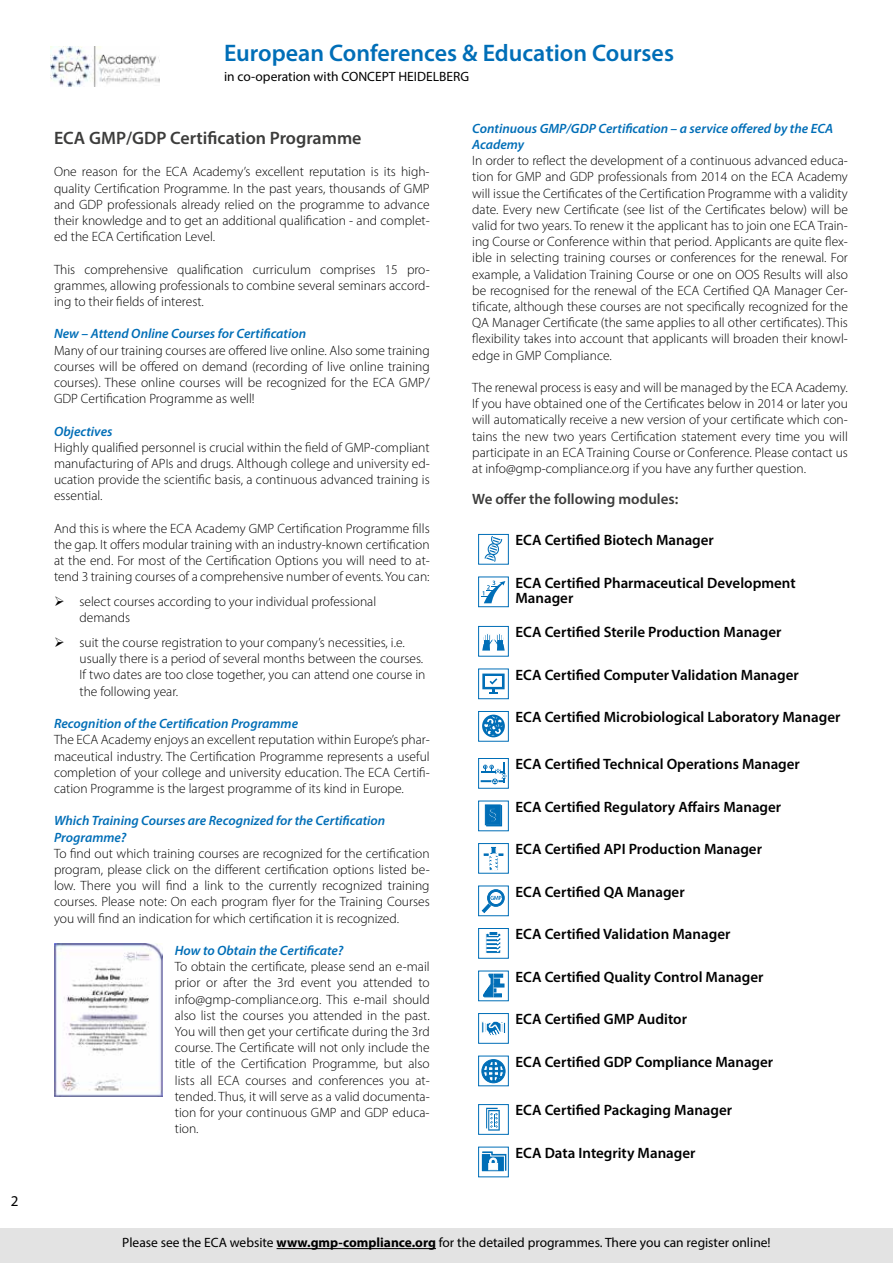
<style>
.page{position:relative;width:893px;height:1263px;background:#fff}
.page>*{position:absolute;margin:0;border:0;box-sizing:border-box;transform-origin:0 0}
.t1{font:600 24px "Myriad Pro";color:#006eb7}
.t2{font:600 18px "Myriad Pro";color:#3c3c3b}
.t3{font:600 15px/15px "Myriad Pro";color:#000}
.t4{font:600 15px "Myriad Pro";color:#3c3c3b}
.t5{font:15px "Myriad Pro";color:#000}
.t6{font:300 13.5px/16.2px "Myriad Pro";color:#000;text-align:justify}
.t7{font:italic 600 13.5px/16.2px "Myriad Pro";color:#006eb7}
.t8{font:13.5px "Myriad Pro";color:#000}
.s1{font-weight:700}
</style>
<div class="page">
<div style="left:0;top:1228px;width:893px;height:35px;background:#e3e3e3"></div>
<hr style="left:277px;top:1248px;width:159px;height:1px;background:#000">
<img style="left:54px;top:944px;width:108px;height:152px">
<div style="left:478px;top:534px;width:31px;height:31px;background:#fff;border:1px solid #006eb7"></div>
<svg style="left:485px;top:536px;width:17px;height:26px"></svg>
<div style="left:478px;top:577px;width:31px;height:30px;background:#fff;border:1px solid #006eb7"></div>
<svg style="left:482px;top:581px;width:23px;height:22px"></svg>
<div style="left:478px;top:626px;width:31px;height:31px;background:#fff;border:1px solid #006eb7"></div>
<svg style="left:482px;top:634px;width:23px;height:16px"></svg>
<div style="left:478px;top:669px;width:31px;height:30px;background:#fff;border:1px solid #006eb7"></div>
<svg style="left:482px;top:673px;width:23px;height:21px"></svg>
<div style="left:478px;top:711px;width:31px;height:31px;background:#fff;border:1px solid #006eb7"></div>
<svg style="left:482px;top:715px;width:23px;height:22px"></svg>
<div style="left:478px;top:758px;width:31px;height:31px;background:#fff;border:1px solid #006eb7"></div>
<svg style="left:481px;top:763px;width:25px;height:21px"></svg>
<div style="left:478px;top:801px;width:31px;height:30px;background:#fff;border:1px solid #006eb7"></div>
<svg style="left:485px;top:804px;width:16px;height:21px"></svg>
<svg style="left:486px;top:805px;width:16px;height:22px"></svg>
<div style="left:478px;top:843px;width:31px;height:30px;background:#fff;border:1px solid #006eb7"></div>
<svg style="left:483px;top:846px;width:21px;height:24px"></svg>
<div style="left:478px;top:885px;width:31px;height:31px;background:#fff;border:1px solid #006eb7"></div>
<svg style="left:481px;top:889px;width:24px;height:24px"></svg>
<div style="left:478px;top:928px;width:31px;height:31px;background:#fff;border:1px solid #006eb7"></div>
<svg style="left:486px;top:932px;width:15px;height:21px"></svg>
<div style="left:478px;top:971px;width:31px;height:30px;background:#fff;border:1px solid #006eb7"></div>
<svg style="left:483px;top:973px;width:20px;height:25px"></svg>
<div style="left:478px;top:1013px;width:31px;height:31px;background:#fff;border:1px solid #006eb7"></div>
<svg style="left:482px;top:1021px;width:24px;height:15px"></svg>
<div style="left:478px;top:1056px;width:31px;height:30px;background:#fff;border:1px solid #006eb7"></div>
<svg style="left:482px;top:1059px;width:23px;height:24px"></svg>
<div style="left:478px;top:1104px;width:31px;height:31px;background:#fff;border:1px solid #006eb7"></div>
<svg style="left:486px;top:1108px;width:14px;height:22px"></svg>
<div style="left:478px;top:1147px;width:31px;height:30px;background:#fff;border:1px solid #006eb7"></div>
<svg style="left:481px;top:1151px;width:26px;height:21px"></svg>
<img style="left:50px;top:47px;width:110px;height:40px">
<p class="t5" style="left:11px;top:1191px;width:9px">2</p>
<h1 class="t1" style="left:224px;top:38px;width:451px">European Conferences &amp; Education Courses</h1>
<p class="t8" style="left:224px;top:68px;width:247px">in co-operation with CONCEPT HEIDELBERG</p>
<h2 class="t2" style="left:54px;top:127px;width:309px">ECA GMP/GDP Certification Programme</h2>
<p class="t6" style="left:54px;top:164px;width:377px">One reason for the ECA Academy’s excellent reputation is its high&shy;quality Certification Programme. In the past years, thousands of GMP and GDP professionals already relied on the programme to advance their knowledge and to get an additional qualification - and complet&shy;ed the ECA Certification Level.</p>
<p class="t6" style="left:54px;top:261px;width:377px">This comprehensive qualification curriculum comprises 15 pro&shy;grammes, allowing professionals to combine several seminars accord&shy;ing to their fields of interest.</p>
<p class="t7" style="left:54px;top:325px;width:254px">New – Attend Online Courses for Certification</p>
<p class="t6" style="left:54px;top:342px;width:377px">Many of our training courses are offered live online. Also some training courses will be offered on demand (recording of live online training courses). These online courses will be recognized for the ECA GMP/ GDP Certification Programme as well!</p>
<p class="t7" style="left:54px;top:423px;width:60px">Objectives</p>
<p class="t6" style="left:54px;top:439px;width:377px">Highly qualified personnel is crucial within the field of GMP-compliant manufacturing of APIs and drugs. Although college and university ed&shy;ucation provide the scientific basis, a continuous advanced training is essential.</p>
<p class="t6" style="left:54px;top:520px;width:377px">And this is where the ECA Academy GMP Certification Programme fills the gap. It offers modular training with an industry-known certification at the end. For most of the Certification Options you will need to at&shy;tend 3 training courses of a comprehensive number of events. You can:</p>
<p class="t6" style="left:80px;top:593px;width:298px">select courses according to your individual professional demands</p>
<p class="t6" style="left:80px;top:634px;width:347px;text-align:left">suit the course registration to your company’s necessities, i.e. usually there is a period of several months between the courses.<br>If two dates are too close together, you can attend one course in the following year.</p>
<p class="t7" style="left:54px;top:715px;width:246px">Recognition of the Certification Programme</p>
<p class="t6" style="left:54px;top:731px;width:377px">The ECA Academy enjoys an excellent reputation within Europe’s phar&shy;maceutical industry. The Certification Programme represents a useful completion of your college and university education. The ECA Certifi&shy;cation Programme is the largest programme of its kind in Europe.</p>
<p class="t7" style="left:54px;top:812px;width:333px">Which Training Courses are Recognized for the Certification<br>Programme?</p>
<p class="t6" style="left:54px;top:845px;width:377px">To find out which training courses are recognized for the certification program, please click on the different certification options listed be&shy;low. There you will find a link to the currently recognized training courses. Please note: On each program flyer for the Training Courses you will find an indication for which certification it is recognized.</p>
<p class="t7" style="left:175px;top:942px;width:170px">How to Obtain the Certificate?</p>
<p class="t6" style="left:175px;top:958px;width:256px">To obtain the certificate, please send an e-mail prior or after the 3rd event you attended to info@gmp-compliance.org. This e-mail should also list the courses you attended in the past.<br>You will then get your certificate during the 3rd course. The Certificate will not only include the title of the Certification Programme, but also lists all ECA courses and conferences you at&shy;tended. Thus, it will serve as a valid documenta&shy;tion for your continuous GMP and GDP educa&shy;tion.</p>
<p class="t7" style="left:472px;top:120px;width:362px">Continuous GMP/GDP Certification – a service offered by the ECA<br>Academy</p>
<p class="t6" style="left:472px;top:152px;width:377px">In order to reflect the development of a continuous advanced educa&shy;tion for GMP and GDP professionals from 2014 on the ECA Academy will issue the Certificates of the Certification Programme with a validity date. Every new Certificate (see list of the Certificates below) will be valid for two years. To renew it the applicant has to join one ECA Train&shy;ing Course or Conference within that period. Applicants are quite flex&shy;ible in selecting training courses or conferences for the renewal. For example, a Validation Training Course or one on OOS Results will also be recognised for the renewal of the ECA Certified QA Manager Cer&shy;tificate, although these courses are not specifically recognized for the QA Manager Certificate (the same applies to all other certificates). This flexibility takes into account that applicants will broaden their knowl&shy;edge in GMP Compliance.</p>
<p class="t6" style="left:472px;top:379px;width:377px">The renewal process is easy and will be managed by the ECA Academy.<br>If you have obtained one of the Certificates below in 2014 or later you will automatically receive a new version of your certificate which con&shy;tains the new two years Certification statement every time you will participate in an ECA Training Course or Conference. Please contact us at info@gmp-compliance.org if you have any further question.</p>
<p class="t4" style="left:472px;top:489px;width:208px">We offer the following modules:</p>
<p class="t3" style="left:515px;top:532px;width:200px">ECA Certified Biotech Manager</p>
<p class="t3" style="left:515px;top:575px;width:282px">ECA Certified Pharmaceutical Development<br>Manager</p>
<p class="t3" style="left:515px;top:624px;width:268px">ECA Certified Sterile Production Manager</p>
<p class="t3" style="left:515px;top:667px;width:285px">ECA Certified Computer Validation Manager</p>
<p class="t3" style="left:515px;top:709px;width:327px">ECA Certified Microbiological Laboratory Manager</p>
<p class="t3" style="left:515px;top:756px;width:286px">ECA Certified Technical Operations Manager</p>
<p class="t3" style="left:515px;top:799px;width:267px">ECA Certified Regulatory Affairs Manager</p>
<p class="t3" style="left:515px;top:841px;width:248px">ECA Certified API Production Manager</p>
<p class="t3" style="left:515px;top:884px;width:171px">ECA Certified QA Manager</p>
<p class="t3" style="left:515px;top:926px;width:217px">ECA Certified Validation Manager</p>
<p class="t3" style="left:515px;top:969px;width:250px">ECA Certified Quality Control Manager</p>
<p class="t3" style="left:515px;top:1011px;width:173px">ECA Certified GMP Auditor</p>
<p class="t3" style="left:515px;top:1054px;width:259px">ECA Certified GDP Compliance Manager</p>
<p class="t3" style="left:515px;top:1102px;width:218px">ECA Certified Packaging Manager</p>
<p class="t3" style="left:515px;top:1145px;width:182px">ECA Data Integrity Manager</p>
<p class="t8" style="left:122px;top:1234px;width:650px">Please see the ECA website <span class="s1">www.gmp-compliance.org</span> for the detailed programmes. There you can register online!</p>
</div>
